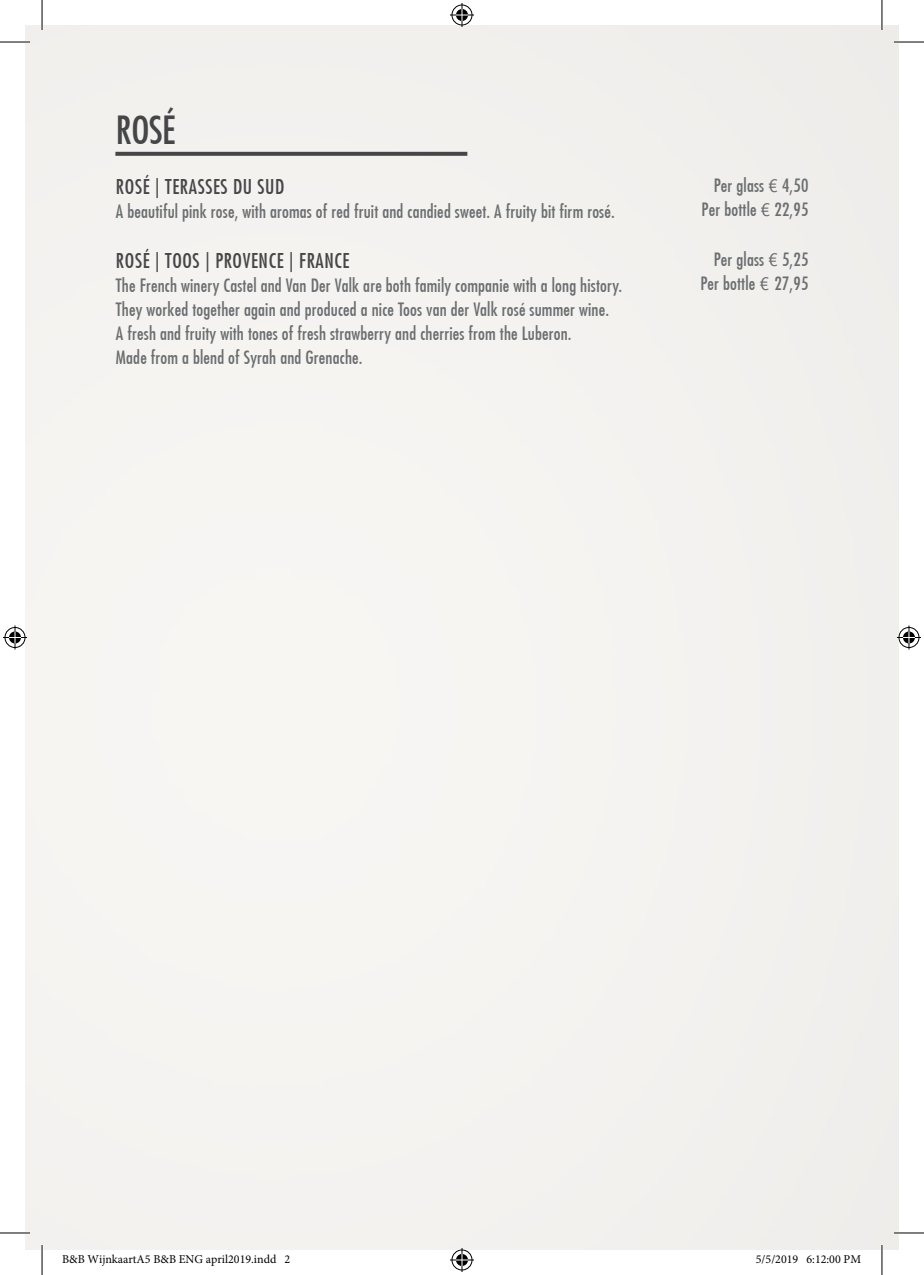
<style>
.page{position:relative;width:924px;height:1275px;background:#fff}
.page>*{position:absolute;margin:0;border:0;box-sizing:border-box;transform-origin:0 0}
.t1{font:500 condensed 38px "Futura";color:#454647}
.t2{font:500 condensed 20px "Futura";letter-spacing:.03em;color:#454647}
.t3{font:500 condensed 18px "Futura";letter-spacing:.01em;color:#6a6e70}
.t4{font:12px "Minion Pro";color:#000}
.s1{font-family:"Ebrima";font-weight:400;font-stretch:normal}
</style>
<div class="page">
<div style="left:25px;top:25px;width:873px;height:1225px;background:#f4f2f0"></div>
<svg style="left:115px;top:152px;width:352px;height:4px"></svg>
<hr style="left:0;top:41px;width:30px;height:2px;background:#fff">
<hr style="left:893px;top:41px;width:30px;height:2px;background:#fff">
<hr style="left:0;top:1231px;width:30px;height:3px;background:#fff">
<hr style="left:893px;top:1231px;width:30px;height:3px;background:#fff">
<hr style="left:41px;top:0;width:2px;height:30px;background:#fff">
<hr style="left:41px;top:1245px;width:2px;height:30px;background:#fff">
<hr style="left:880px;top:0;width:2px;height:30px;background:#fff">
<hr style="left:880px;top:1245px;width:2px;height:30px;background:#fff">
<hr style="left:0;top:42px;width:30px;height:1px;background:#000">
<hr style="left:893px;top:42px;width:30px;height:1px;background:#000">
<hr style="left:0;top:1232px;width:30px;height:1px;background:#000">
<hr style="left:893px;top:1232px;width:30px;height:1px;background:#000">
<hr style="left:42px;top:0;width:1px;height:30px;background:#000">
<hr style="left:42px;top:1245px;width:1px;height:30px;background:#000">
<hr style="left:881px;top:0;width:1px;height:30px;background:#000">
<hr style="left:881px;top:1245px;width:1px;height:30px;background:#000">
<svg style="left:450px;top:3px;width:24px;height:24px"></svg>
<svg style="left:450px;top:1248px;width:24px;height:24px"></svg>
<svg style="left:3px;top:625px;width:24px;height:24px"></svg>
<svg style="left:896px;top:625px;width:24px;height:24px"></svg>
<p class="t1" style="left:116px;top:107px;width:61px">ROSÉ</p>
<p class="t2" style="left:116px;top:174px;width:170px">ROSÉ | TERASSES DU SUD</p>
<p class="t3" style="left:116px;top:200px;width:500px">A beautiful pink rose, with aromas of red fruit and candied sweet. A fruity bit firm rosé.</p>
<p class="t2" style="left:116px;top:248px;width:235px">ROSÉ | TOOS | PROVENCE | FRANCE</p>
<p class="t3" style="left:116px;top:274px;width:507px">The French winery Castel and Van Der Valk are both family companie with a long history.</p>
<p class="t3" style="left:116px;top:298px;width:494px">They worked together again and produced a nice Toos van der Valk rosé summer wine.</p>
<p class="t3" style="left:116px;top:322px;width:457px">A fresh and fruity with tones of fresh strawberry and cherries from the Luberon.</p>
<p class="t3" style="left:116px;top:346px;width:248px">Made from a blend of Syrah and Grenache.</p>
<p class="t3" style="left:713px;top:175px;width:96px">Per glass <span class="s1">€</span> 4,50</p>
<p class="t3" style="left:701px;top:199px;width:108px">Per bottle <span class="s1">€</span> 22,95</p>
<p class="t3" style="left:713px;top:249px;width:96px">Per glass <span class="s1">€</span> 5,25</p>
<p class="t3" style="left:700px;top:273px;width:109px">Per bottle <span class="s1">€</span> 27,95</p>
<p class="t4" style="left:62px;top:1251px;width:230px">B&amp;B WijnkaartA5 B&amp;B ENG april2019.indd 2</p>
<p class="t4" style="left:755px;top:1251px;width:107px">5/5/2019 6:12:00 PM</p>
</div>
